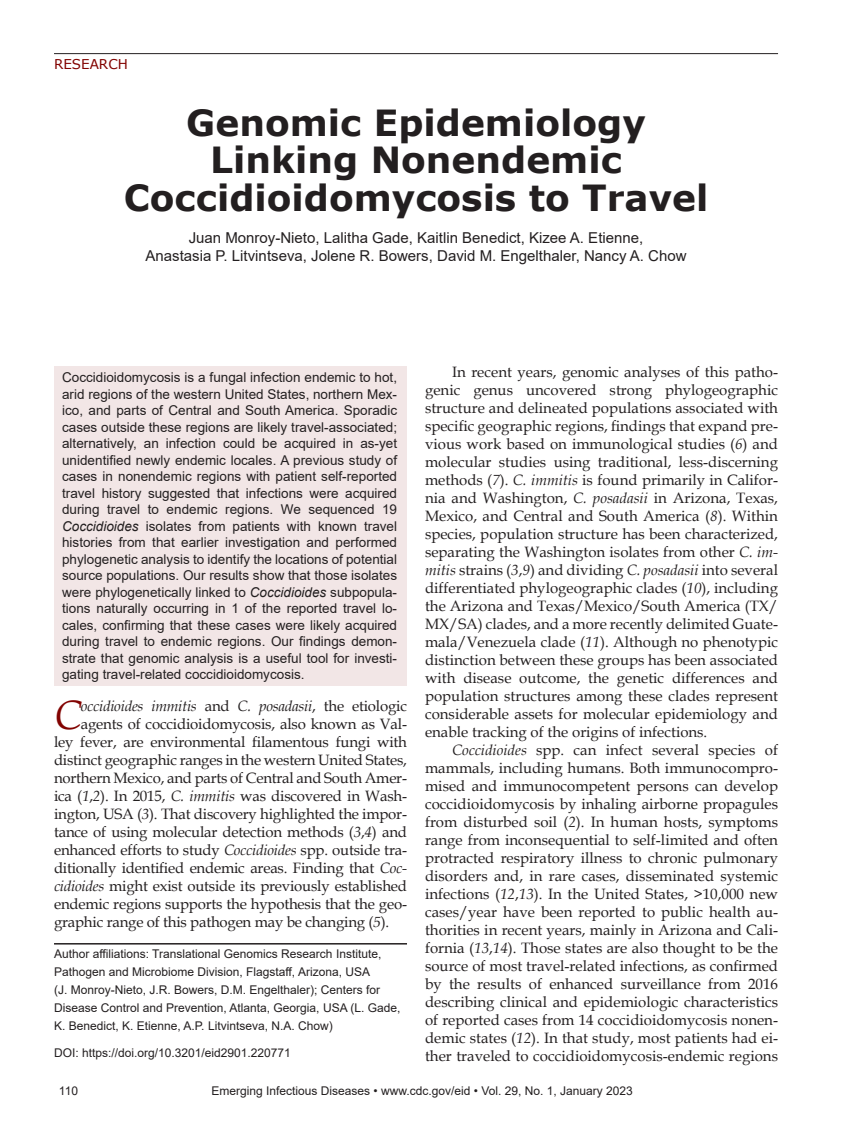
<style>
.page{position:relative;width:851px;height:1134px;background:#fff}
.page>*{position:absolute;margin:0;border:0;box-sizing:border-box;transform-origin:0 0}
.t1{font:italic 41.1px "Book Antiqua";color:#820301}
.t2{font:700 36px/37.5px "Verdana";color:#231f20;text-align:center}
.t3{font:15px/18px "Book Antiqua";letter-spacing:-.015em;color:#231f20;text-align:justify}
.t4{font:15px/18px "Arial";color:#231f20;text-align:center}
.t5{font:italic 15px "Book Antiqua";letter-spacing:-.015em;color:#231f20}
.t6{font:13.5px/16.5px "Arial";color:#231f20;text-align:justify}
.t7{font:13.5px "Verdana";color:#820301}
.t8{font:12px/18px "Arial";color:#231f20}
.s1{font-style:italic}
.s2{font-style:normal}
</style>
<div class="page">
<hr style="left:54px;top:53px;width:724px;height:1px;background:#231f20">
<div style="left:54px;top:366px;width:353px;height:320px;background:#f2e6e6"></div>
<hr style="left:54px;top:943px;width:353px;height:2px;background:#231f20">
<p class="t7" style="left:54px;top:55px;width:75px">RESEARCH</p>
<h2 class="t2" style="left:124px;top:103px;width:586px">Genomic Epidemiology<br>Linking Nonendemic<br>Coccidioidomycosis to Travel</h2>
<p class="t4" style="left:145px;top:229px;width:542px">Juan Monroy-Nieto, Lalitha Gade, Kaitlin Benedict, Kizee A. Etienne,<br>Anastasia P. Litvintseva, Jolene R. Bowers, David M. Engelthaler, Nancy A. Chow</p>
<p class="t6" style="left:62px;top:369px;width:336px">Coccidioidomycosis is a fungal infection endemic to hot, arid regions of the western United States, northern Mex&shy;ico, and parts of Central and South America. Sporadic cases outside these regions are likely travel-associated; alternatively, an infection could be acquired in as-yet unidentified newly endemic locales. A previous study of cases in nonendemic regions with patient self-reported travel history suggested that infections were acquired during travel to endemic regions. We sequenced 19<br><span class="s1">Coccidioides</span> isolates from patients with known travel histories from that earlier investigation and performed phylogenetic analysis to identify the locations of potential source populations. Our results show that those isolates were phylogenetically linked to <span class="s1">Coccidioides</span> subpopula&shy;tions naturally occurring in 1 of the reported travel lo&shy;cales, confirming that these cases were likely acquired during travel to endemic regions. Our findings demon&shy;strate that genomic analysis is a useful tool for investi&shy;gating travel-related coccidioidomycosis.</p>
<h1 class="t1" style="left:54px;top:687px;width:29px">C</h1>
<p class="t5" style="left:81px;top:696px;width:327px">occidioides immitis <span class="s2">and</span> C. posadasii<span class="s2">, the etiologic</span></p>
<p class="t3" style="left:81px;top:715px;width:328px">agents of coccidioidomycosis, also known as Val-</p>
<p class="t3" style="left:54px;top:733px;width:354px">ley fever, are environmental filamentous fungi with</p>
<p class="t3" style="left:54px;top:751px;width:354px">distinct geographic ranges in the western United States,</p>
<p class="t3" style="left:54px;top:769px;width:354px">northern Mexico, and parts of Central and South Amer-</p>
<p class="t3" style="left:54px;top:787px;width:354px">ica (<span class="s1">1</span>,<span class="s1">2</span>). In 2015, <span class="s1">C. immitis</span> was discovered in Wash-</p>
<p class="t3" style="left:54px;top:805px;width:354px">ington, USA (<span class="s1">3</span>). That discovery highlighted the impor-</p>
<p class="t3" style="left:54px;top:823px;width:354px">tance of using molecular detection methods (<span class="s1">3</span>,<span class="s1">4</span>) and</p>
<p class="t3" style="left:54px;top:841px;width:354px">enhanced efforts to study <span class="s1">Coccidioides</span> spp. outside tra-</p>
<p class="t3" style="left:54px;top:859px;width:354px">ditionally identified endemic areas. Finding that <span class="s1">Coc-</span></p>
<p class="t3" style="left:54px;top:877px;width:354px"><span class="s1">cidioides</span> might exist outside its previously established</p>
<p class="t3" style="left:54px;top:895px;width:354px">endemic regions supports the hypothesis that the geo-</p>
<p class="t3" style="left:54px;top:913px;width:337px">graphic range of this pathogen may be changing (<span class="s1">5</span>).</p>
<p class="t8" style="left:54px;top:945px;width:348px">Author affiliations: Translational Genomics Research Institute, Pathogen and Microbiome Division, Flagstaff, Arizona, USA<br>(J. Monroy-Nieto, J.R. Bowers, D.M. Engelthaler); Centers for Disease Control and Prevention, Atlanta, Georgia, USA (L. Gade, K. Benedict, K. Etienne, A.P. Litvintseva, N.A. Chow)</p>
<p class="t8" style="left:54px;top:1044px;width:238px">DOI: https://doi.org/10.3201/eid2901.220771</p>
<p class="t3" style="left:425px;top:362px;width:354px;text-indent:27px">In recent years, genomic analyses of this patho&shy;genic genus uncovered strong phylogeographic structure and delineated populations associated with specific geographic regions, findings that expand pre&shy;vious work based on immunological studies (<span class="s1">6</span>) and molecular studies using traditional, less-discerning methods (<span class="s1">7</span>). <span class="s1">C. immitis</span> is found primarily in Califor&shy;nia and Washington, <span class="s1">C. posadasii</span> in Arizona, Texas, Mexico, and Central and South America (<span class="s1">8</span>). Within species, population structure has been characterized, separating the Washington isolates from other <span class="s1">C. im&shy;mitis</span> strains (<span class="s1">3</span>,<span class="s1">9</span>) and dividing <span class="s1">C. posadasii</span> into several differentiated phylogeographic clades (<span class="s1">10</span>), including the Arizona and Texas/Mexico/South America (TX/ MX/SA) clades, and a more recently delimited Guate&shy;mala/Venezuela clade (<span class="s1">11</span>). Although no phenotypic distinction between these groups has been associated with disease outcome, the genetic differences and population structures among these clades represent considerable assets for molecular epidemiology and enable tracking of the origins of infections.</p>
<p class="t3" style="left:425px;top:740px;width:354px;text-indent:27px"><span class="s1">Coccidioides</span> spp. can infect several species of mammals, including humans. Both immunocompro&shy;mised and immunocompetent persons can develop coccidioidomycosis by inhaling airborne propagules from disturbed soil (<span class="s1">2</span>). In human hosts, symptoms range from inconsequential to self-limited and often protracted respiratory illness to chronic pulmonary disorders and, in rare cases, disseminated systemic infections (<span class="s1">12</span>,<span class="s1">13</span>). In the United States, &gt;10,000 new cases/year have been reported to public health au&shy;thorities in recent years, mainly in Arizona and Cali&shy;fornia (<span class="s1">13</span>,<span class="s1">14</span>). Those states are also thought to be the source of most travel-related infections, as confirmed by the results of enhanced surveillance from 2016 describing clinical and epidemiologic characteristics of reported cases from 14 coccidioidomycosis nonen&shy;demic states (<span class="s1">12</span>). In that study, most patients had ei&shy;ther traveled to coccidioidomycosis-endemic regions</p>
<p class="t8" style="left:59px;top:1082px;width:21px">110</p>
<p class="t8" style="left:211px;top:1082px;width:423px">Emerging Infectious Diseases • www.cdc.gov/eid • Vol. 29, No. 1, January 2023</p>
</div>
